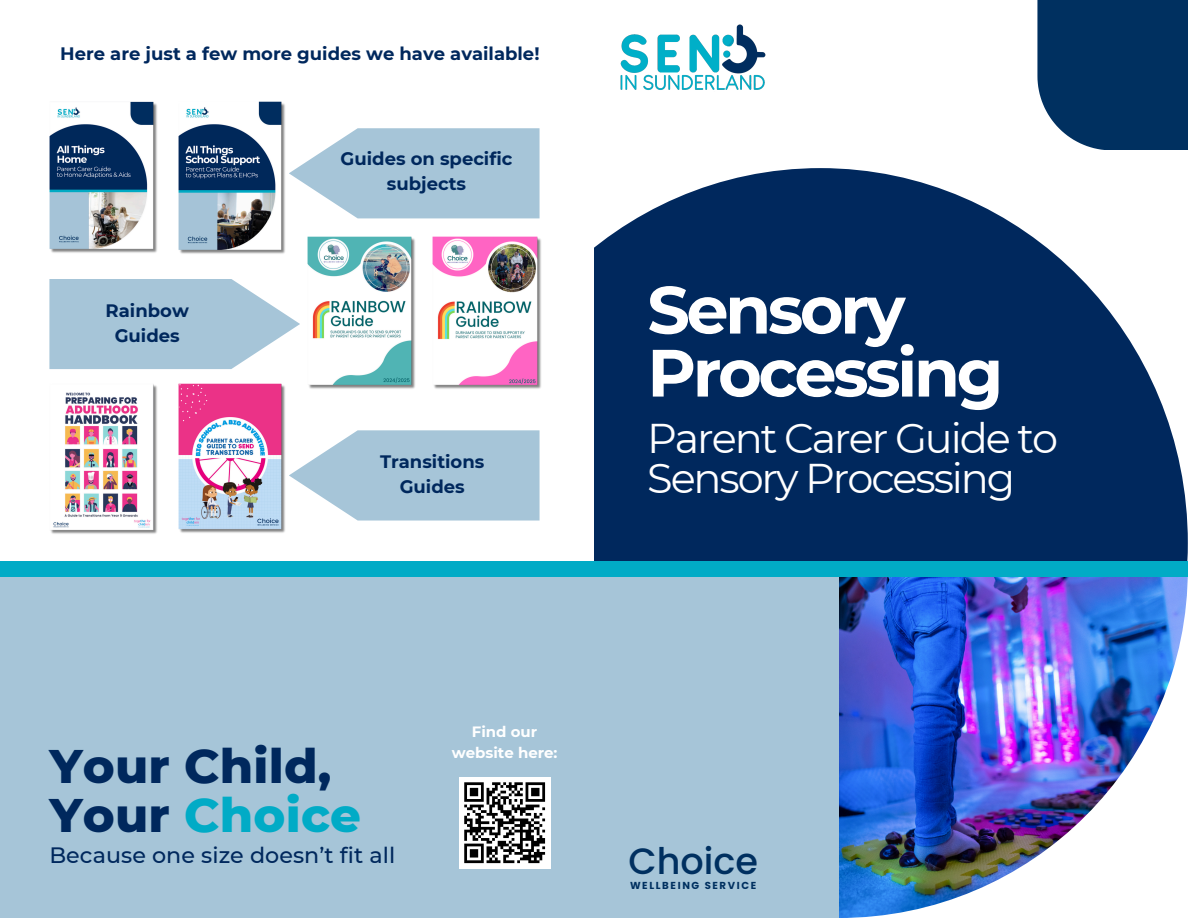
<style>
.page{position:relative;width:1188px;height:918px;background:#fff}
.page>*{position:absolute;margin:0;border:0;box-sizing:border-box;transform-origin:0 0}
.t1{font:700 66.75px/63px "Montserrat";letter-spacing:-.05em;color:#fff}
.t2{font:800 48.15px/49.5px "Montserrat";letter-spacing:.005em;color:#00285d}
.t3{font:41.55px/39.3px "Montserrat";letter-spacing:-.05em;color:#fff}
.t4{font:500 36.6px "Poppins";color:#003060}
.t5{font:500 22.2px "Montserrat";letter-spacing:.005em;color:#00285d}
.t6{font:700 18px/24.8px "Montserrat";color:#00285d;text-align:center}
.t7{font:700 15px/20.5px "Montserrat";color:#fff;text-align:center}
.t8{font:700 10.2px "Poppins";letter-spacing:.16em;color:#003060}
.s1{color:#01abc6}
</style>
<div class="page">
<div style="left:453px;top:168px;width:735px;height:749px;background:#00285d;border-radius:50%"></div>
<div style="left:453px;top:234px;width:141px;height:342px;background:#fff"></div>
<img style="left:839px;top:576px;width:349px;height:342px">
<div style="left:0;top:569px;width:838px;height:349px;background:#a6c5d8"></div>
<div style="left:459px;top:777px;width:92px;height:92px;background:#fff"></div>
<svg style="left:464px;top:782px;width:82px;height:82px"></svg>
<div style="left:1037px;top:0;width:151px;height:150px;background:#003060"></div>
<img style="left:620px;top:24px;width:146px;height:66px">
<div style="left:0;top:561px;width:1188px;height:15px;background:#01abc6"></div>
<svg style="left:289px;top:128px;width:251px;height:90px;background:#b2cddd"></svg>
<img style="left:49px;top:101px;width:108px;height:152px">
<img style="left:179px;top:101px;width:106px;height:153px">
<img style="left:50px;top:384px;width:107px;height:150px">
<img style="left:179px;top:383px;width:106px;height:150px">
<img style="left:307px;top:236px;width:108px;height:153px">
<img style="left:432px;top:236px;width:109px;height:153px">
<svg style="left:49px;top:279px;width:251px;height:90px;background:#b2ccdd"></svg>
<svg style="left:289px;top:430px;width:251px;height:91px;background:#b3cddd"></svg>
<h1 class="t6" style="left:60px;top:41px;width:481px">Here are just a few more guides we have available!</h1>
<p class="t6" style="left:106px;top:299px;width:85px">Rainbow<br>Guides</p>
<h3 class="t6" style="left:341px;top:147px;width:173px">Guides on specific subjects</h3>
<p class="t6" style="left:380px;top:449px;width:106px">Transitions<br>Guides</p>
<p class="t1" style="left:647px;top:278px;width:358px">Sensory<br>Processing</p>
<p class="t3" style="left:647px;top:419px;width:412px">Parent Carer Guide to<br>Sensory Processing</p>
<p class="t2" style="left:49px;top:741px;width:313px">Your Child,<br>Your <span class="s1">Choice</span></p>
<p class="t5" style="left:49px;top:841px;width:347px">Because one size doesn’t fit all</p>
<h5 class="t7" style="left:452px;top:721px;width:107px">Find our website here:</h5>
<h5 class="t4" style="left:629px;top:836px;width:131px">Choice</h5>
<p class="t8" style="left:630px;top:879px;width:128px">WELLBEING SERVICE</p>
</div>
